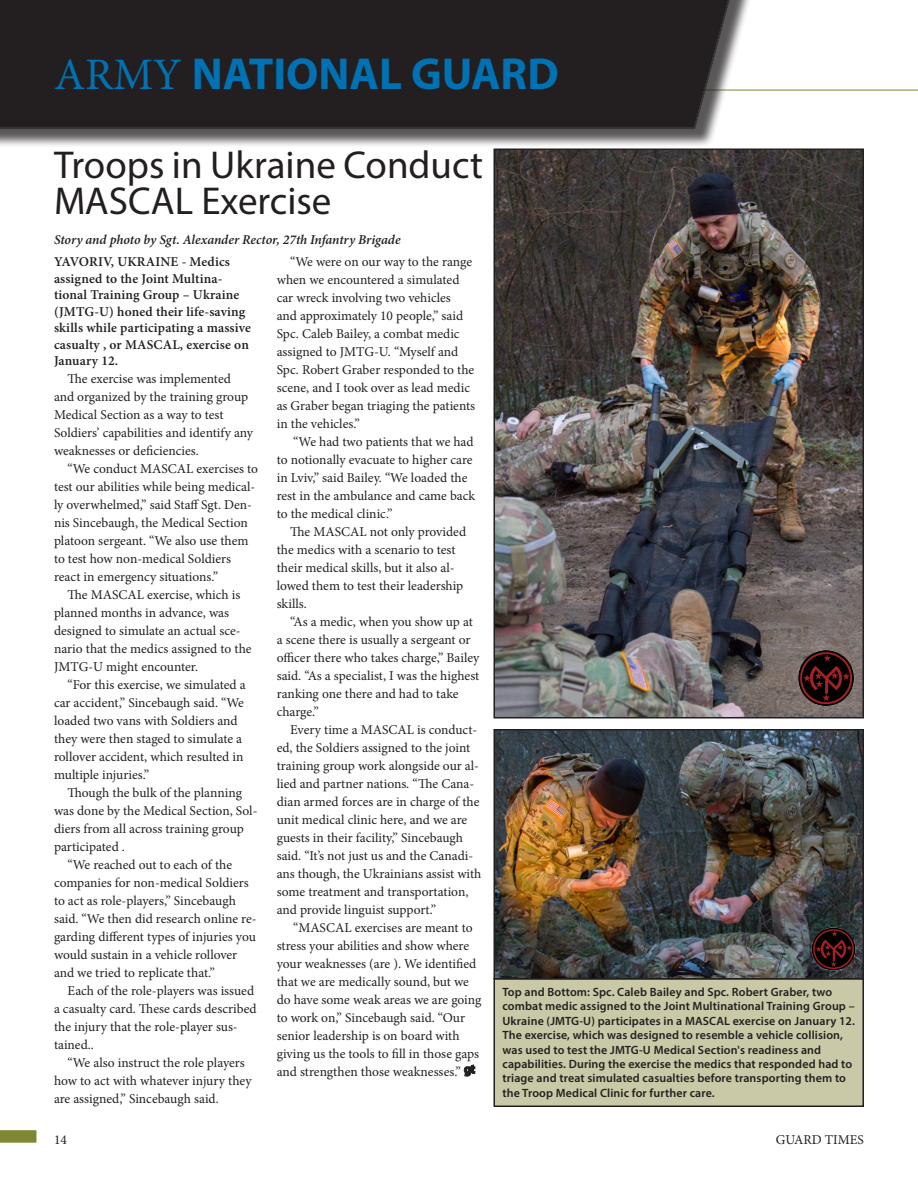
<style>
.page{position:relative;width:918px;height:1188px;background:#fff}
.page>*{position:absolute;margin:0;border:0;box-sizing:border-box;transform-origin:0 0}
.ANG_heading{font:700 45px "Myriad Pro";color:#0072b4}
.section_feature_titl{font:39px/36px "Myriad Pro";color:#231f20}
.body_main{font:13.5px/18px "Minion Pro";color:#231f20}
.article_lead-in{font:600 13.5px/16.5px "Minion Pro";letter-spacing:.01em;color:#231f20}
.body_main-2{font:italic 600 13.5px "Minion Pro";letter-spacing:-.005em;color:#231f20}
.photo_caption{font:600 12px/14.4px "Myriad Pro";letter-spacing:.01em;color:#231f20}
.s1{font-family:"Minion Pro";font-weight:400}
</style>
<div class="page">
<hr style="left:0;top:90px;width:918px;height:1px;background:#7e8733">
<div style="left:0;top:1130px;width:36px;height:12px;background:#7e8733"></div>
<div style="left:0;top:0;width:756px;height:148px;background:#231f20;opacity:.75"></div>
<div style="left:0;top:0;width:741px;height:130px;background:#231f20"></div>
<svg style="left:464px;top:1065px;width:11px;height:12px"></svg>
<div style="left:494px;top:979px;width:369px;height:127px;background:#c9c9a7"></div>
<div style="left:494px;top:978px;width:370px;height:129px;border:2px solid #231f20"></div>
<img style="left:497px;top:732px;width:364px;height:245px">
<div style="left:494px;top:729px;width:370px;height:251px;border:2px solid #231f20"></div>
<img style="left:497px;top:151px;width:364px;height:564px">
<div style="left:494px;top:148px;width:370px;height:570px;border:2px solid #231f20"></div>
<img style="left:810px;top:926px;width:46px;height:46px">
<img style="left:796px;top:648px;width:60px;height:59px">
<p class="ANG_heading" style="left:54px;top:45px;width:506px"><span class="s1">ARMY</span> NATIONAL GUARD</p>
<p class="section_feature_titl" style="left:54px;top:146px;width:431px">Troops in Ukraine Conduct<br>MASCAL Exercise</p>
<p class="body_main-2" style="left:54px;top:231px;width:348px">Story and photo by Sgt. Alexander Rector, 27th Infantry Brigade</p>
<p class="article_lead-in" style="left:54px;top:254px;width:198px">YAVORIV, UKRAINE - Medics assigned to the Joint Multina&shy;tional Training Group – Ukraine (JMTG-U) honed their life-saving skills while participating a massive casualty , or MASCAL, exercise on<br>January 12.</p>
<p class="body_main" style="left:54px;top:370px;width:201px;text-indent:14px">The exercise was implemented and organized by the training group Medical Section as a way to test Soldiers’ capabilities and identify any weaknesses or deficiencies.</p>
<p class="body_main" style="left:54px;top:460px;width:206px;text-indent:14px">“We conduct MASCAL exercises to test our abilities while being medical&shy;ly overwhelmed,” said Staff Sgt. Den&shy;nis Sincebaugh, the Medical Section platoon sergeant. “We also use them to test how non-medical Soldiers react in emergency situations.”</p>
<p class="body_main" style="left:54px;top:586px;width:199px;text-indent:14px">The MASCAL exercise, which is planned months in advance, was designed to simulate an actual sce&shy;nario that the medics assigned to the<br>JMTG-U might encounter.</p>
<p class="body_main" style="left:54px;top:676px;width:193px;text-indent:14px">“For this exercise, we simulated a car accident,” Sincebaugh said. “We loaded two vans with Soldiers and they were then staged to simulate a rollover accident, which resulted in multiple injuries.”</p>
<p class="body_main" style="left:54px;top:784px;width:205px;text-indent:14px">Though the bulk of the planning was done by the Medical Section, Sol&shy;diers from all across training group participated .</p>
<p class="body_main" style="left:54px;top:856px;width:204px;text-indent:14px">“We reached out to each of the companies for non-medical Soldiers to act as role-players,” Sincebaugh said. “We then did research online re&shy;garding different types of injuries you would sustain in a vehicle rollover and we tried to replicate that.”</p>
<p class="body_main" style="left:54px;top:982px;width:204px;text-indent:14px">Each of the role-players was issued a casualty card. These cards described the injury that the role-player sus&shy;tained..</p>
<p class="body_main" style="left:54px;top:1054px;width:199px;text-indent:14px">“We also instruct the role players how to act with whatever injury they are assigned,” Sincebaugh said.</p>
<p class="body_main" style="left:277px;top:253px;width:200px;text-indent:14px">“We were on our way to the range when we encountered a simulated car wreck involving two vehicles<br>and approximately 10 people,” said<br>Spc. Caleb Bailey, a combat medic assigned to JMTG-U. “Myself and<br>Spc. Robert Graber responded to the scene, and I took over as lead medic as Graber began triaging the patients in the vehicles.”</p>
<p class="body_main" style="left:277px;top:433px;width:200px;text-indent:17px">“We had two patients that we had to notionally evacuate to higher care in Lviv,” said Bailey. “We loaded the rest in the ambulance and came back to the medical clinic.”</p>
<p class="body_main" style="left:277px;top:523px;width:191px;text-indent:14px">The MASCAL not only provided the medics with a scenario to test their medical skills, but it also al&shy;lowed them to test their leadership skills.</p>
<p class="body_main" style="left:277px;top:613px;width:204px;text-indent:14px">“As a medic, when you show up at a scene there is usually a sergeant or officer there who takes charge,” Bailey said. “As a specialist, I was the highest ranking one there and had to take charge.”</p>
<p class="body_main" style="left:277px;top:721px;width:206px;text-indent:14px">Every time a MASCAL is conduct&shy;ed, the Soldiers assigned to the joint training group work alongside our al&shy;lied and partner nations. “The Cana&shy;dian armed forces are in charge of the unit medical clinic here, and we are guests in their facility,” Sincebaugh said. “It’s not just us and the Canadi&shy;ans though, the Ukrainians assist with some treatment and transportation, and provide linguist support.”</p>
<p class="body_main" style="left:277px;top:919px;width:206px;text-indent:17px">“MASCAL exercises are meant to stress your abilities and show where your weaknesses (are ). We identified that we are medically sound, but we do have some weak areas we are going to work on,” Sincebaugh said. “Our senior leadership is on board with giving us the tools to fill in those gaps and strengthen those weaknesses.”</p>
<p class="photo_caption" style="left:502px;top:984px;width:354px">Top and Bottom: Spc. Caleb Bailey and Spc. Robert Graber, two combat medic assigned to the Joint Multinational Training Group – Ukraine (JMTG-U) participates in a MASCAL exercise on January 12.<br>The exercise, which was designed to resemble a vehicle collision, was used to test the JMTG-U Medical Section's readiness and capabilities. During the exercise the medics that responded had to triage and treat simulated casualties before transporting them to the Troop Medical Clinic for further care.</p>
<p class="body_main" style="left:54px;top:1130px;width:14px">14</p>
<p class="body_main" style="left:776px;top:1130px;width:90px">GUARD TIMES</p>
</div>
